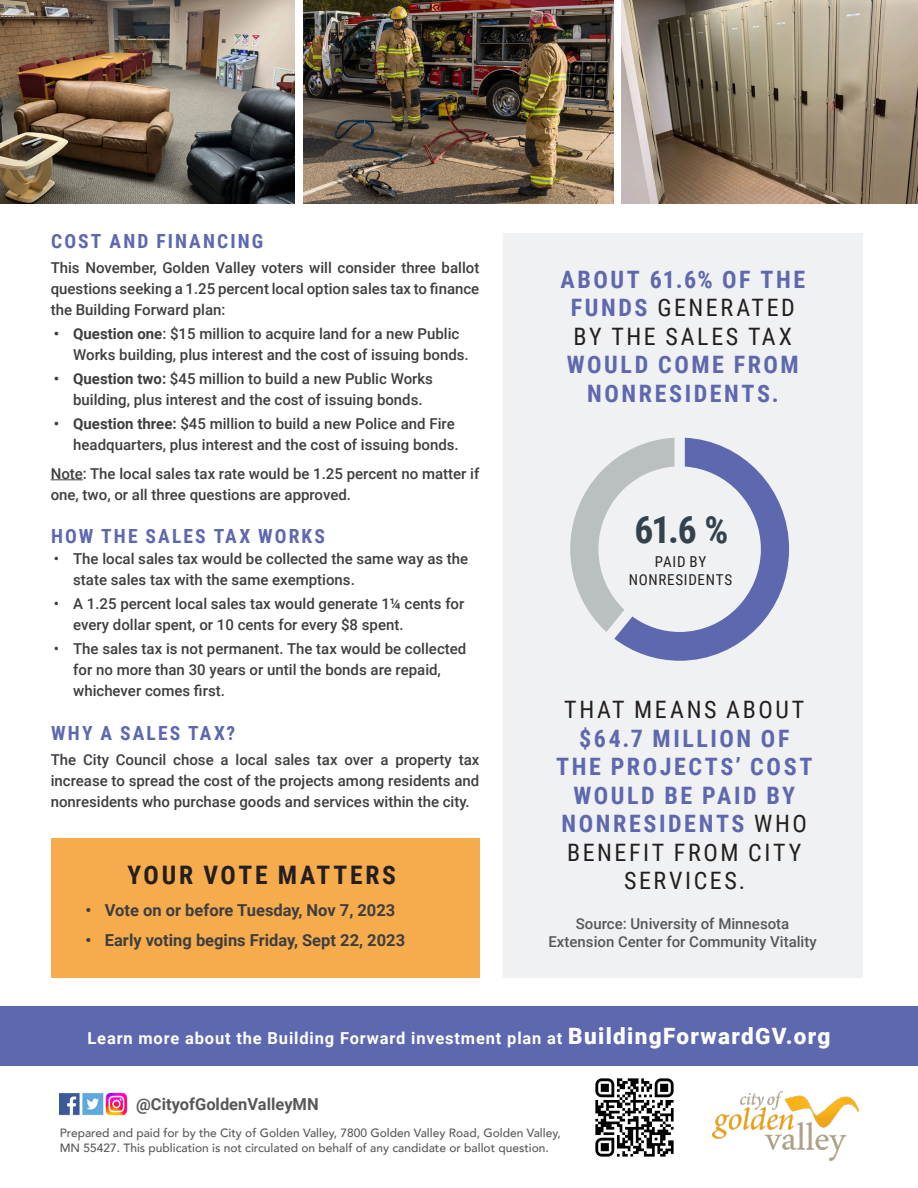
<style>
.page{position:relative;width:918px;height:1188px;background:#fff}
.page>*{position:absolute;margin:0;border:0;box-sizing:border-box;transform-origin:0 0}
.H3_blue{font:700 37.5px "Roboto Condensed";color:#33424d}
.H3_blue-2{font:700 25.5px "Roboto Condensed";letter-spacing:.105em;color:#231f20}
.H3_blue-3{font:700 24px/28.5px "Roboto Condensed";letter-spacing:.105em;color:#5e68af;text-align:center}
.t1{font:700 19.5px "Roboto Condensed";letter-spacing:.11em;color:#5e68af}
.body{font:700 16.5px "Roboto";letter-spacing:.05em;color:#fff}
.t2{font:700 16.5px "Roboto";color:#3e3e3f}
.t3{font:700 16.5px "Roboto";color:#57585a}
.body-2{font:500 15px/21px "Roboto";color:#3e3e3f}
.body-3{font:500 15px/18px "Roboto";color:#57585a;text-align:center}
.H3_blue-4{font:15px/18px "Roboto Condensed";letter-spacing:.045em;color:#231f20;text-align:center}
.t4{font:500 12px/15px "Avenir";color:#57585a}
.s1{font-weight:700}
.s2{font-weight:400;color:#231f20}
.s3{font-weight:900;font-size:22.5px}
</style>
<div class="page">
<div style="left:51px;top:838px;width:428px;height:140px;background:#f6ab4c"></div>
<hr style="left:51px;top:479px;width:32px;height:1px;background:#3e3e3f">
<div style="left:0;top:1006px;width:918px;height:59px;background:#5e68af"></div>
<img style="left:0;top:0;width:295px;height:203px">
<img style="left:303px;top:0;width:310px;height:203px">
<img style="left:622px;top:0;width:296px;height:203px">
<div style="left:503px;top:233px;width:359px;height:745px;background:#f0f1f2"></div>
<img style="left:60px;top:1092px;width:68px;height:24px">
<svg style="left:570px;top:438px;width:219px;height:223px"></svg>
<img style="left:713px;top:1092px;width:146px;height:68px">
<img style="left:595px;top:1078px;width:79px;height:79px">
<h2 class="t1" style="left:51px;top:227px;width:214px">COST AND FINANCING</h2>
<p class="body-2" style="left:51px;top:257px;width:430px;text-align:justify">This November, Golden Valley voters will consider three ballot questions seeking a 1.25 percent local option sales tax to finance the Building Forward plan:</p>
<p class="body-2" style="left:73px;top:323px;width:397px;text-indent:-20px"><span class="s1">• Question one</span>: $15 million to acquire land for a new Public<br>Works building, plus interest and the cost of issuing bonds.</p>
<p class="body-2" style="left:73px;top:368px;width:361px;text-indent:-20px"><span class="s1">• Question two:</span> $45 million to build a new Public Works building, plus interest and the cost of issuing bonds.</p>
<p class="body-2" style="left:54px;top:413px;width:407px;text-align:right"><span class="s1">• Question three:</span> $45 million to build a new Police and Fire headquarters, plus interest and the cost of issuing bonds.</p>
<p class="body-2" style="left:51px;top:462px;width:430px">Note: The local sales tax rate would be 1.25 percent no matter if one, two, or all three questions are approved.</p>
<h2 class="t1" style="left:51px;top:523px;width:275px">HOW THE SALES TAX WORKS</h2>
<p class="body-2" style="left:73px;top:548px;width:397px;text-indent:-20px">• The local sales tax would be collected the same way as the state sales tax with the same exemptions.</p>
<p class="body-2" style="left:73px;top:593px;width:393px;text-indent:-20px">• A 1.25 percent local sales tax would generate 1¼ cents for every dollar spent, or 10 cents for every $8 spent.</p>
<p class="body-2" style="left:73px;top:638px;width:395px;text-indent:-20px">• The sales tax is not permanent. The tax would be collected for no more than 30 years or until the bonds are repaid, whichever comes first.</p>
<h2 class="t1" style="left:51px;top:719px;width:186px">WHY A SALES TAX?</h2>
<p class="body-2" style="left:51px;top:749px;width:430px;text-align:justify">The City Council chose a local sales tax over a property tax increase to spread the cost of the projects among residents and nonresidents who purchase goods and services within the city.</p>
<p class="H3_blue-2" style="left:128px;top:857px;width:270px">YOUR VOTE MATTERS</p>
<p class="t2" style="left:85px;top:898px;width:312px">• Vote on or before Tuesday, Nov 7, 2023</p>
<p class="t2" style="left:85px;top:928px;width:321px">• Early voting begins Friday, Sept 22, 2023</p>
<p class="H3_blue-3" style="left:561px;top:264px;width:246px">ABOUT 61.6% OF THE<br>FUNDS <span class="s2">GENERATED<br>BY THE SALES TAX<br></span>WOULD COME FROM<br>NONRESIDENTS.</p>
<p class="H3_blue" style="left:634px;top:504px;width:96px">61.6 %</p>
<p class="H3_blue-4" style="left:629px;top:553px;width:105px">PAID BY<br>NONRESIDENTS</p>
<p class="H3_blue-3" style="left:556px;top:695px;width:258px"><span class="s2">THAT MEANS ABOUT </span>$64.7 MILLION OF<br>THE PROJECTS’ COST<br>WOULD BE PAID BY<br>NONRESIDENTS <span class="s2">WHO<br>BENEFIT FROM CITY<br>SERVICES.</span></p>
<p class="body-3" style="left:549px;top:914px;width:270px">Source: University of Minnesota<br>Extension Center for Community Vitality</p>
<p class="body" style="left:88px;top:1026px;width:744px">Learn more about the Building Forward investment plan at <span class="s3">BuildingForwardGV.org</span></p>
<p class="t3" style="left:136px;top:1093px;width:184px">@CityofGoldenValleyMN</p>
<p class="t4" style="left:60px;top:1125px;width:503px">Prepared and paid for by the City of Golden Valley, 7800 Golden Valley Road, Golden Valley,<br>MN 55427. This publication is not circulated on behalf of any candidate or ballot question.</p>
</div>
